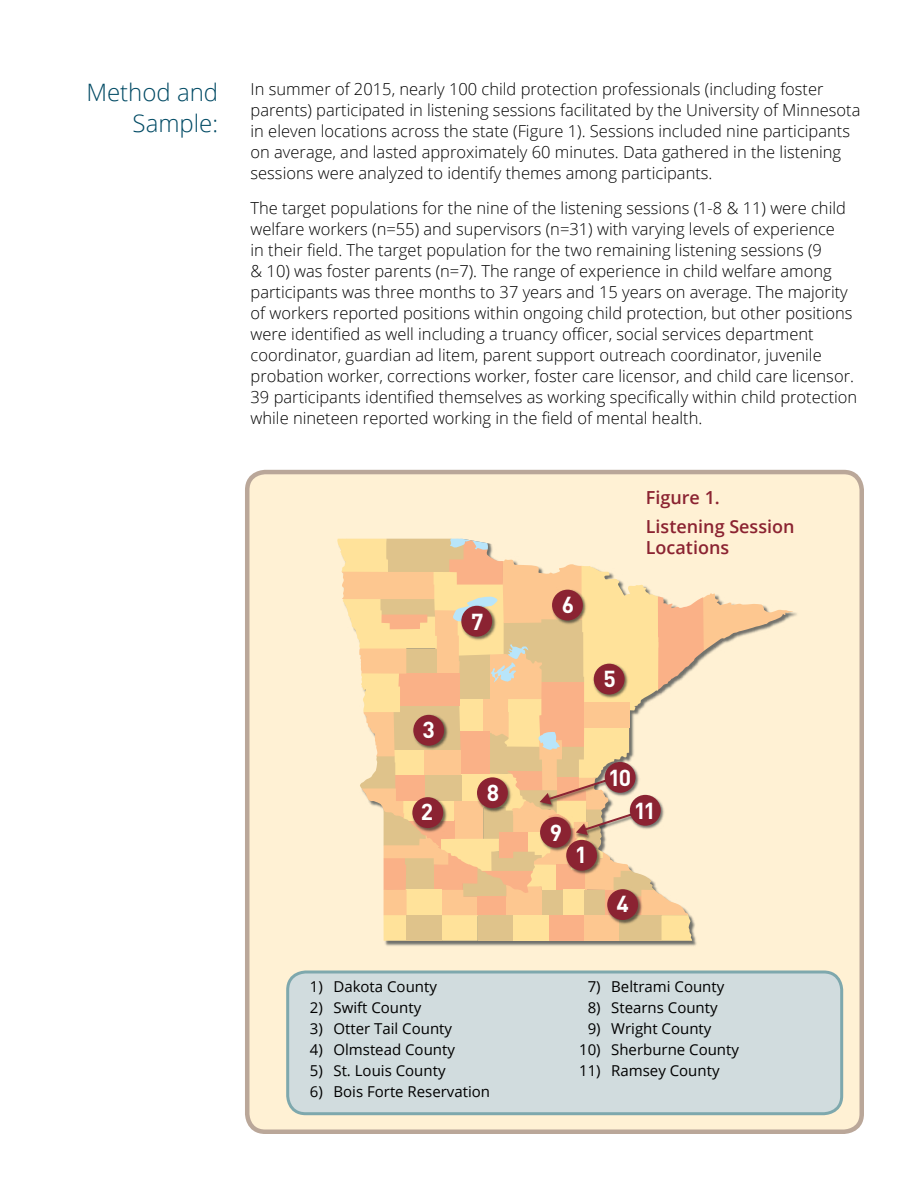
<style>
.page{position:relative;width:918px;height:1188px;background:#fff}
.page>*{position:absolute;margin:0;border:0;box-sizing:border-box;transform-origin:0 0}
.t1{font:300 24px/31.5px "Open Sans";color:#004a64;text-align:right}
.t2{font:700 22.8px "DINOT";color:#fff}
.Figure_Header{font:600 18px/21.6px "Open Sans";color:#8b2331}
.t3{font:300 16.5px/21px "Open Sans";color:#000}
.t4{font:15px "Open Sans";color:#000}
</style>
<div class="page">
<div style="left:247px;top:472px;width:615px;height:660px;background:#fff1d4;border-radius:18px"></div>
<div style="left:245px;top:470px;width:619px;height:664px;border:4px solid #baa799;border-radius:18px"></div>
<svg style="left:385px;top:941px;width:312px;height:5px;background:#9d998d"></svg>
<svg style="left:337px;top:538px;width:457px;height:403px"></svg>
<img style="left:603px;top:760px;width:38px;height:38px">
<div style="left:605px;top:762px;width:31px;height:31px;background:#8b2332;border-radius:50%"></div>
<img style="left:628px;top:793px;width:38px;height:38px">
<div style="left:630px;top:795px;width:31px;height:31px;background:#8b2332;border-radius:50%"></div>
<div style="left:288px;top:972px;width:554px;height:142px;background:#d1dcde;border-radius:18px"></div>
<div style="left:286px;top:970px;width:557px;height:145px;border:3px solid #7ea8ad;border-radius:18px"></div>
<p class="t1" style="left:86px;top:76px;width:133px">Method and<br>Sample:</p>
<p class="t3" style="left:251px;top:78px;width:611px">In summer of 2015, nearly 100 child protection professionals (including foster parents) participated in listening sessions facilitated by the University of Minnesota in eleven locations across the state (Figure 1). Sessions included nine participants on average, and lasted approximately 60 minutes. Data gathered in the listening sessions were analyzed to identify themes among participants.</p>
<p class="t3" style="left:251px;top:197px;width:608px">The target populations for the nine of the listening sessions (1-8 &amp; 11) were child welfare workers (n=55) and supervisors (n=31) with varying levels of experience<br>in their field. The target population for the two remaining listening sessions (9<br>&amp; 10) was foster parents (n=7). The range of experience in child welfare among participants was three months to 37 years and 15 years on average. The majority of workers reported positions within ongoing child protection, but other positions were identified as well including a truancy officer, social services department coordinator, guardian ad litem, parent support outreach coordinator, juvenile probation worker, corrections worker, foster care licensor, and child care licensor.<br>39 participants identified themselves as working specifically within child protection while nineteen reported working in the field of mental health.</p>
<p class="t2" style="left:423px;top:714px;width:14px">3</p>
<p class="t2" style="left:421px;top:797px;width:14px">2</p>
<p class="t2" style="left:471px;top:606px;width:14px">7</p>
<p class="t2" style="left:487px;top:777px;width:14px">8</p>
<p class="t4" style="left:310px;top:976px;width:129px">1) Dakota County</p>
<p class="t4" style="left:310px;top:997px;width:113px">2) Swift County</p>
<p class="t4" style="left:310px;top:1018px;width:144px">3) Otter Tail County</p>
<p class="t4" style="left:310px;top:1039px;width:147px">4) Olmstead County</p>
<p class="t4" style="left:310px;top:1060px;width:137px">5) St. Louis County</p>
<p class="t4" style="left:310px;top:1081px;width:182px">6) Bois Forte Reservation</p>
<p class="t2" style="left:562px;top:590px;width:14px">6</p>
<p class="t2" style="left:604px;top:664px;width:14px">5</p>
<p class="Figure_Header" style="left:646px;top:487px;width:76px">Figure 1.</p>
<p class="Figure_Header" style="left:646px;top:515px;width:150px">Listening Session<br>Locations</p>
<p class="t2" style="left:550px;top:817px;width:14px">9</p>
<p class="t2" style="left:575px;top:839px;width:14px">1</p>
<p class="t2" style="left:608px;top:762px;width:25px">10</p>
<p class="t2" style="left:634px;top:795px;width:24px">11</p>
<p class="t2" style="left:616px;top:889px;width:14px">4</p>
<p class="t4" style="left:588px;top:976px;width:138px">7) Beltrami County</p>
<p class="t4" style="left:588px;top:997px;width:131px">8) Stearns County</p>
<p class="t4" style="left:588px;top:1018px;width:125px">9) Wright County</p>
<p class="t4" style="left:579px;top:1039px;width:161px">10) Sherburne County</p>
<p class="t4" style="left:579px;top:1060px;width:142px">11) Ramsey County</p>
</div>
